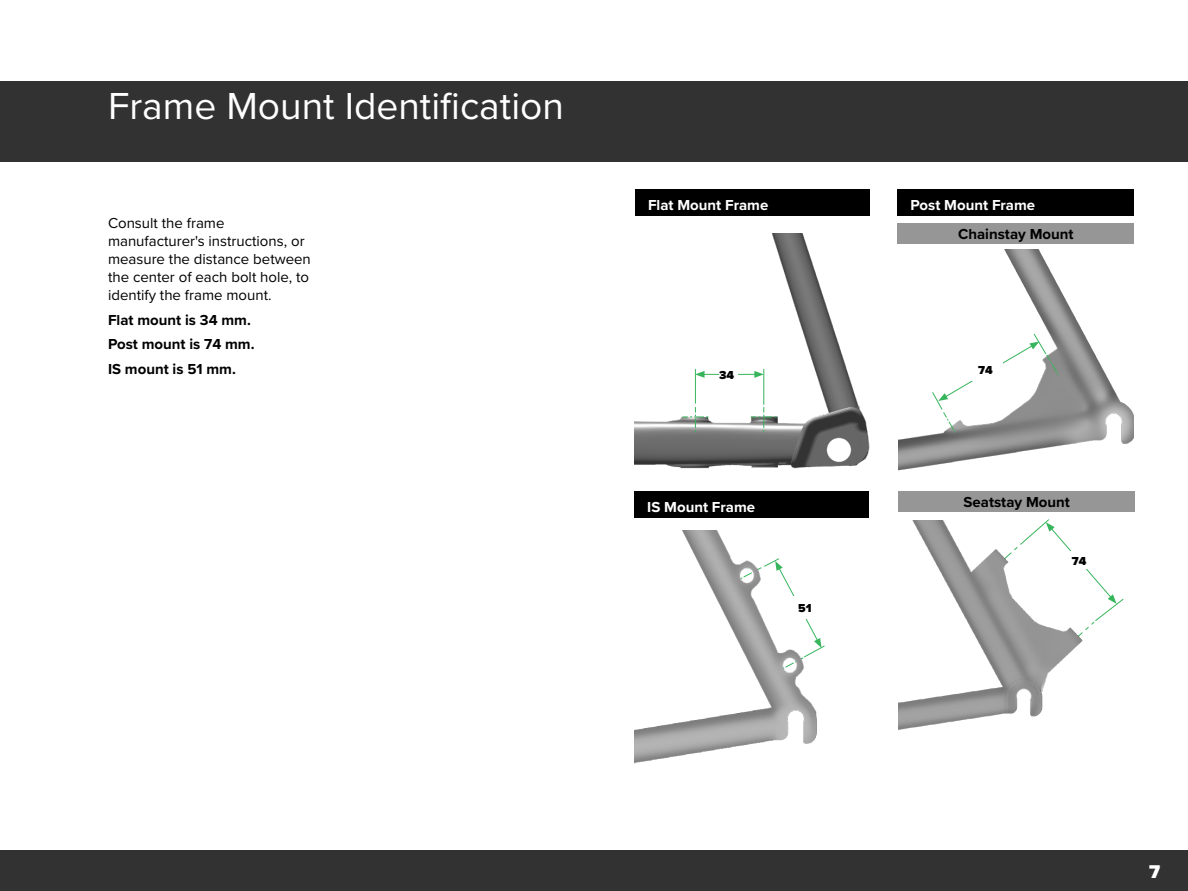
<style>
.page{position:relative;width:1188px;height:891px;background:#fff}
.page>*{position:absolute;margin:0;border:0;box-sizing:border-box;transform-origin:0 0}
.t1{font:39px "Proxima Nova";color:#fff}
.t2{font:900 19.2px "Proxima Nova";color:#fff}
.t3{font:15px/18px "Proxima Nova";color:#000}
.t4{font:700 15px/24.8px "Proxima Nova";color:#000}
.t5{font:700 15px "Proxima Nova";color:#fff}
.t6{font:900 12px "Proxima Nova";color:#000}
</style>
<div class="page">
<div style="left:0;top:850px;width:1188px;height:41px;background:#323232"></div>
<div style="left:0;top:81px;width:1188px;height:81px;background:#323232"></div>
<div style="left:635px;top:189px;width:235px;height:27px;background:#000"></div>
<div style="left:898px;top:189px;width:236px;height:27px;background:#000"></div>
<img style="left:634px;top:234px;width:236px;height:235px">
<svg style="left:751px;top:407px;width:26px;height:25px"></svg>
<svg style="left:682px;top:407px;width:26px;height:25px"></svg>
<hr style="left:763px;top:369px;width:1px;height:36px;background:#37b55c">
<hr style="left:695px;top:369px;width:1px;height:35px;background:#37b55c">
<hr style="left:702px;top:374px;width:55px;height:1px;background:#37b55c">
<svg style="left:695px;top:371px;width:10px;height:7px"></svg>
<svg style="left:754px;top:371px;width:10px;height:7px"></svg>
<div style="left:719px;top:365px;width:18px;height:18px;background:#fff"></div>
<img style="left:899px;top:250px;width:235px;height:221px">
<div style="left:898px;top:223px;width:236px;height:21px;background:#969696"></div>
<div style="left:899px;top:491px;width:236px;height:21px;background:#969696"></div>
<svg style="left:932px;top:333px;width:127px;height:101px"></svg>
<div style="left:968px;top:358px;width:35px;height:23px;background:#fff"></div>
<img style="left:899px;top:521px;width:225px;height:209px">
<img style="left:634px;top:531px;width:191px;height:233px">
<div style="left:634px;top:491px;width:235px;height:27px;background:#000"></div>
<h1 class="t1" style="left:108px;top:76px;width:457px">Frame Mount Identification</h1>
<p class="t3" style="left:108px;top:213px;width:204px">Consult the frame manufacturer's instructions, or measure the distance between the center of each bolt hole, to identify the frame mount.</p>
<p class="t4" style="left:108px;top:307px;width:148px">Flat mount is 34 mm.<br>Post mount is 74 mm.<br>IS mount is 51 mm.</p>
<p class="t5" style="left:648px;top:193px;width:122px">Flat Mount Frame</p>
<p class="t5" style="left:911px;top:193px;width:126px">Post Mount Frame</p>
<p class="t6" style="left:719px;top:366px;width:17px">34</p>
<p class="t5" style="left:647px;top:496px;width:109px">IS Mount Frame</p>
<p class="t6" style="left:798px;top:599px;width:15px">51</p>
<p class="t4" style="left:958px;top:222px;width:117px">Chainstay Mount</p>
<p class="t6" style="left:978px;top:361px;width:16px">74</p>
<p class="t4" style="left:964px;top:490px;width:108px">Seatstay Mount</p>
<p class="t6" style="left:1072px;top:552px;width:16px">74</p>
<p class="t2" style="left:1149px;top:857px;width:13px">7</p>
</div>
